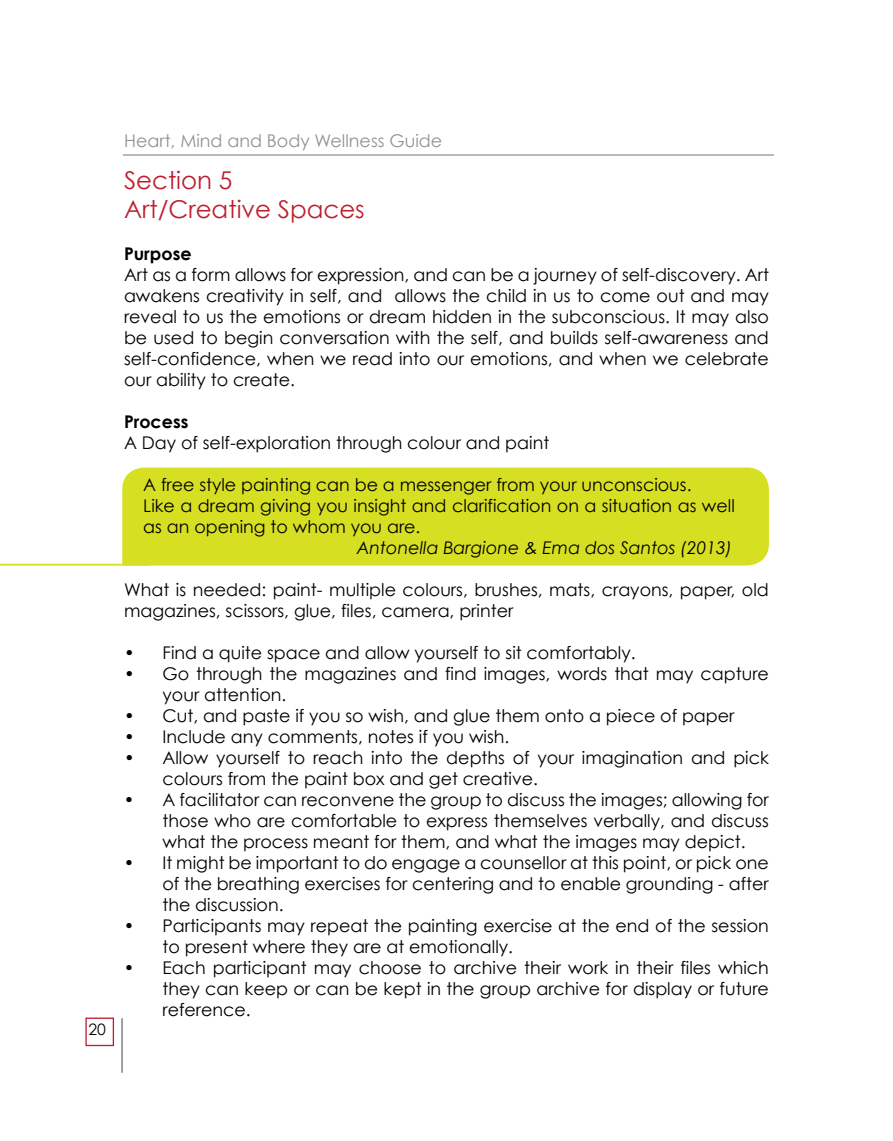
<style>
.page{position:relative;width:893px;height:1141px;background:#fff}
.page>*{position:absolute;margin:0;border:0;box-sizing:border-box;transform-origin:0 0}
.t1{font:24.5px/29.4px "Century Gothic";color:#be1e2d}
.t2{font:17.5px/21px "Century Gothic";color:#000}
.t3{font:italic 17.5px "Century Gothic";color:#000}
.t4{font:17.5px "Century Gothic";color:#919396}
.t5{font:700 17.5px "Century Gothic";color:#000}
.t6{font:15.75px "Century Gothic";color:#000}
</style>
<div class="page">
<hr style="left:121px;top:1018px;width:2px;height:55px;background:#919396">
<hr style="left:123px;top:154px;width:651px;height:2px;background:#939598">
<div style="left:85px;top:1018px;width:29px;height:28px;border:1px solid #be1e2d"></div>
<div style="left:121px;top:467px;width:648px;height:99px;background:#d7df23"></div>
<hr style="left:0;top:564px;width:150px;height:2px;background:#d7df23">
<p class="t6" style="left:88px;top:1020px;width:19px">20</p>
<p class="t4" style="left:124px;top:130px;width:320px">Heart, Mind and Body Wellness Guide</p>
<h1 class="t1" style="left:124px;top:165px;width:242px">Section 5<br>Art/Creative Spaces</h1>
<p class="t5" style="left:124px;top:243px;width:69px">Purpose</p>
<p class="t2" style="left:124px;top:264px;width:646px;text-align:justify">Art as a form allows for expression, and can be a journey of self-discovery. Art awakens creativity in self, and allows the child in us to come out and may reveal to us the emotions or dream hidden in the subconscious. It may also be used to begin conversation with the self, and builds self-awareness and self-confidence, when we read into our emotions, and when we celebrate our ability to create.</p>
<p class="t5" style="left:124px;top:411px;width:66px">Process</p>
<p class="t2" style="left:124px;top:432px;width:427px">A Day of self-exploration through colour and paint</p>
<p class="t2" style="left:143px;top:474px;width:593px">A free style painting can be a messenger from your unconscious.<br>Like a dream giving you insight and clarification on a situation as well as an opening to whom you are.</p>
<p class="t3" style="left:357px;top:537px;width:377px">Antonella Bargione &amp; Ema dos Santos (2013)</p>
<p class="t2" style="left:124px;top:579px;width:646px">What is needed: paint- multiple colours, brushes, mats, crayons, paper, old magazines, scissors, glue, files, camera, printer</p>
<p class="t2" style="left:124px;top:642px;width:513px">• Find a quite space and allow yourself to sit comfortably.</p>
<p class="t2" style="left:163px;top:663px;width:608px;text-indent:-38px">• Go through the magazines and find images, words that may capture your attention.</p>
<p class="t2" style="left:124px;top:705px;width:612px">• Cut, and paste if you so wish, and glue them onto a piece of paper</p>
<p class="t2" style="left:124px;top:726px;width:387px">• Include any comments, notes if you wish.</p>
<p class="t2" style="left:162px;top:747px;width:608px;text-indent:-38px">• Allow yourself to reach into the depths of your imagination and pick colours from the paint box and get creative.</p>
<p class="t2" style="left:162px;top:789px;width:608px;text-align:justify;text-indent:-38px">• A facilitator can reconvene the group to discuss the images; allowing for those who are comfortable to express themselves verbally, and discuss what the process meant for them, and what the images may depict.</p>
<p class="t2" style="left:162px;top:852px;width:608px;text-align:justify;text-indent:-38px">• It might be important to do engage a counsellor at this point, or pick one of the breathing exercises for centering and to enable grounding - after the discussion.</p>
<p class="t2" style="left:162px;top:915px;width:608px;text-indent:-39px">• Participants may repeat the painting exercise at the end of the session to present where they are at emotionally.</p>
<p class="t2" style="left:162px;top:957px;width:608px;text-align:justify;text-indent:-39px">• Each participant may choose to archive their work in their files which they can keep or can be kept in the group archive for display or future reference.</p>
</div>
